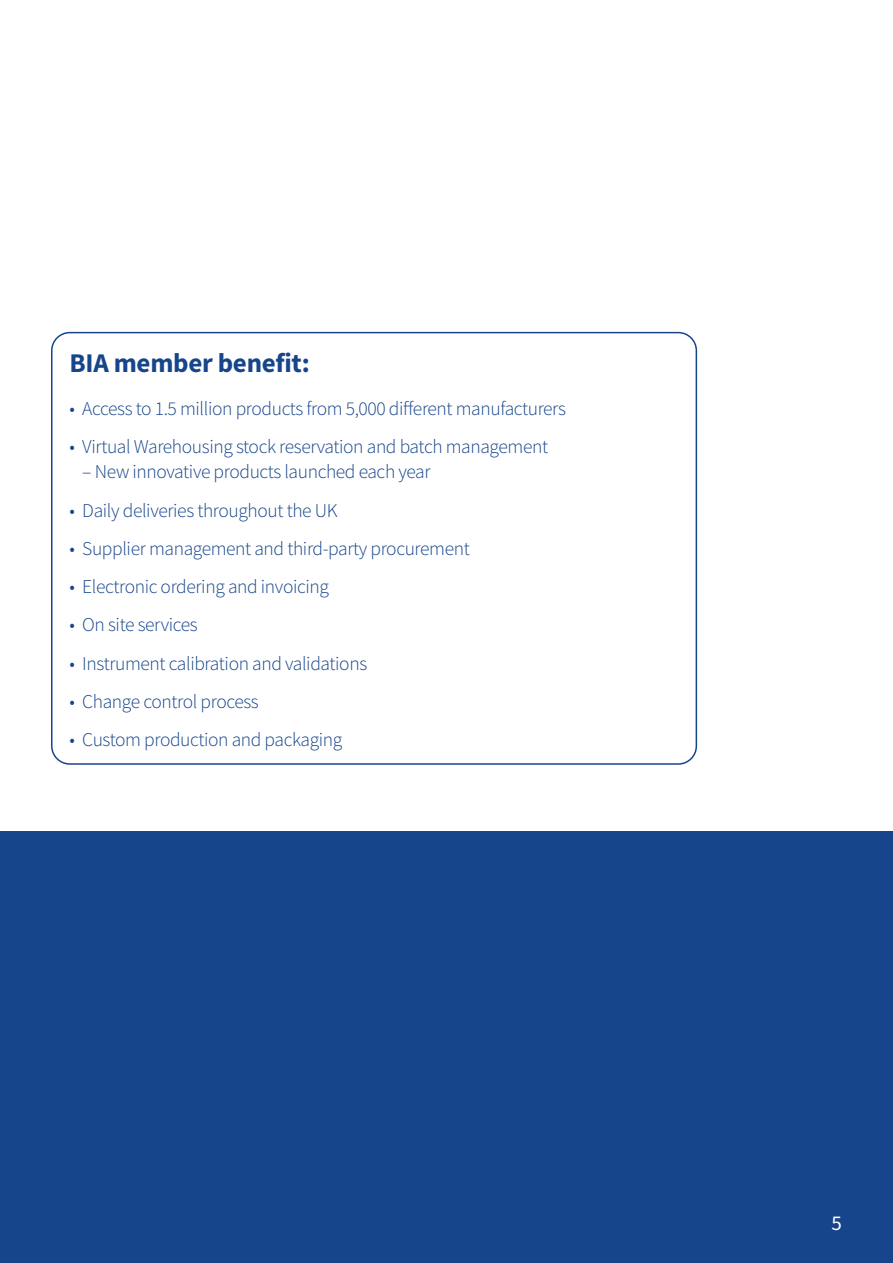
<style>
.page{position:relative;width:893px;height:1263px;background:#fff}
.page>*{position:absolute;margin:0;border:0;box-sizing:border-box;transform-origin:0 0}
.t1{font:700 27px "Source Sans Pro";letter-spacing:-.01em;color:#17458b}
.t2{font:21px "Source Sans Pro";color:#fff}
.t3{font:300 19.5px "Source Sans Pro";letter-spacing:-.02em;color:#17458b}
</style>
<div class="page">
<div style="left:0;top:832px;width:893px;height:431px;background:#17458b"></div>
<div style="left:51px;top:332px;width:646px;height:433px;border:2px solid #17458b;border-radius:18px"></div>
<h1 class="t1" style="left:70px;top:345px;width:242px">BIA member benefit:</h1>
<p class="t3" style="left:70px;top:396px;width:498px">• Access to 1.5 million products from 5,000 different manufacturers</p>
<p class="t3" style="left:70px;top:434px;width:480px">• Virtual Warehousing stock reservation and batch management</p>
<p class="t3" style="left:82px;top:460px;width:350px">– New innovative products launched each year</p>
<p class="t3" style="left:70px;top:498px;width:270px">• Daily deliveries throughout the UK</p>
<p class="t3" style="left:70px;top:536px;width:402px">• Supplier management and third-party procurement</p>
<p class="t3" style="left:70px;top:575px;width:261px">• Electronic ordering and invoicing</p>
<p class="t3" style="left:70px;top:613px;width:130px">• On site services</p>
<p class="t3" style="left:70px;top:651px;width:299px">• Instrument calibration and validations</p>
<p class="t3" style="left:70px;top:689px;width:191px">• Change control process</p>
<p class="t3" style="left:70px;top:728px;width:274px">• Custom production and packaging</p>
<p class="t2" style="left:831px;top:1209px;width:12px">5</p>
</div>
